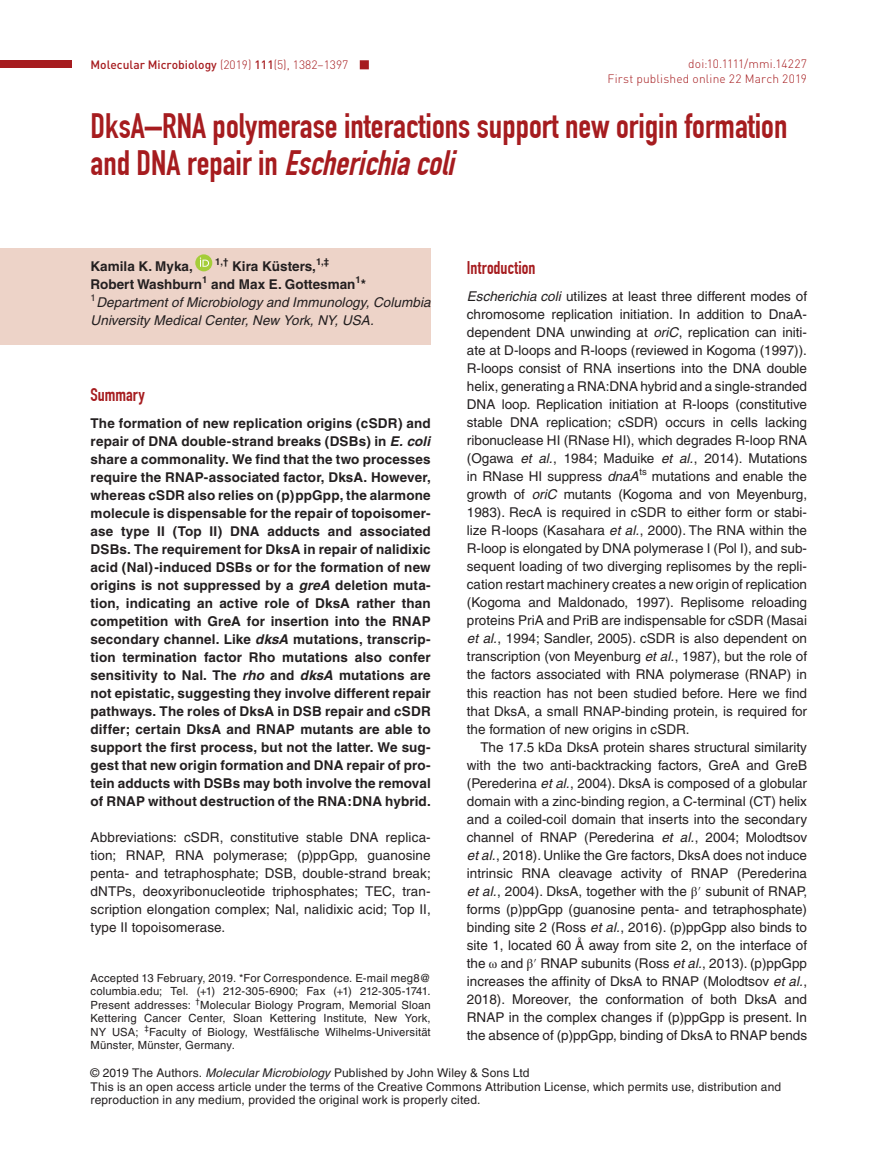
<style>
.page{position:relative;width:893px;height:1174px;background:#fff}
.page>*{position:absolute;margin:0;border:0;box-sizing:border-box;transform-origin:0 0}
.t1{font:700 34.5px/37.5px "DIN Condensed";color:#a61c1f}
.t2{font:700 18px "DIN Condensed";color:#a61c1f}
.t3{font:13.5px/18px "Helvetica";color:#231f20;text-align:justify}
.t4{font:700 13.5px/18px "Helvetica";color:#231f20;text-align:justify}
.t5{font:italic 13.5px/18px "Helvetica";letter-spacing:.005em;color:#231f20}
.t6{font:12px/13.5px "Helvetica";letter-spacing:.015em;color:#231f20}
.t7{font:300 12px/15px "DIN";letter-spacing:.015em;color:#a61c1f;text-align:right}
.t8{font:500 12px "DIN";color:#a61c1f}
.t9{font:11.25px/13.5px "Helvetica";letter-spacing:.015em;color:#231f20;text-align:justify}
.t10{font:700 9.45px "Helvetica";color:#231f20}
.t11{font:9.45px "Helvetica";color:#231f20}
.t12{font:7.8px "Helvetica";color:#231f20}
.s1{font-weight:300}
.s2{font-style:italic}
.s3{font-family:"STIX"}
</style>
<div class="page">
<div style="left:360px;top:60px;width:9px;height:9px;border:3px solid #a61c1f"></div>
<div style="left:0;top:60px;width:72px;height:8px;background:#a61c1f"></div>
<div style="left:0;top:248px;width:431px;height:44px;background:#edd3c8"></div>
<div style="left:0;top:268px;width:431px;height:77px;background:#edd3c8"></div>
<div style="left:195px;top:254px;width:17px;height:17px;background:#a5cd39;border-radius:50%"></div>
<svg style="left:200px;top:257px;width:9px;height:10px"></svg>
<p class="t8" style="left:91px;top:57px;width:279px">Molecular Microbiology <span class="s1">(2019)</span> 111<span class="s1">(5), 1382–1397</span> ■</p>
<p class="t7" style="left:607px;top:56px;width:201px">doi:10.1111/mmi.14227<br>First published online 22 March 2019</p>
<h1 class="t1" style="left:91px;top:107px;width:698px">DksA–RNA polymerase interactions support new origin formation a n d D N A r e p a i r i n <span class="s2">Escherichiacoli</span></h1>
<p class="t4" style="left:91px;top:257px;width:104px">Kamila K. Myka,</p>
<p class="t10" style="left:215px;top:256px;width:15px">1,†</p>
<p class="t4" style="left:232px;top:257px;width:85px">Kira Küsters,</p>
<p class="t10" style="left:316px;top:256px;width:15px">1,‡</p>
<p class="t4" style="left:91px;top:275px;width:277px">Robert Washburn<sup>1</sup> and Max E. Gottesman *</p>
<h2 class="t2" style="left:467px;top:257px;width:70px">Introduction</h2>
<p class="t3" style="left:467px;top:288px;width:342px"><span class="s2">Escherichia coli</span> utilizes at least three different modes of chromosome replication initiation. In addition to DnaA&shy;dependent DNA unwinding at <span class="s2">oriC</span>, replication can initi&shy;ate at D-loops and R-loops (reviewed in Kogoma (1997)).<br>R-loops consist of RNA insertions into the DNA double helix, generating a RNA:DNA hybrid and a single-stranded DNA loop. Replication initiation at R-loops (constitutive stable DNA replication; cSDR) occurs in cells lacking ribonuclease HI (RNase HI), which degrades R-loop RNA (Ogawa <span class="s2">et al.</span>, 1984; Maduike <span class="s2">et al.</span>, 2014). Mutations in RNase HI suppress <span class="s2">dnaA</span><sup>ts</sup> mutations and enable the growth of <span class="s2">oriC</span> mutants (Kogoma and von Meyenburg, 1983). RecA is required in cSDR to either form or stabi&shy;lize R<span class="s2">-</span>loops (Kasahara <span class="s2">et al.</span>, 2000). The RNA within the R-loop is elongated by DNA polymerase I (Pol I), and sub&shy;sequent loading of two diverging replisomes by the repli&shy;cation restart machinery creates a new origin of replication (Kogoma and Maldonado, 1997). Replisome reloading proteins PriA and PriB are indispensable for cSDR (Masai <span class="s2">et al.</span>, 1994; Sandler, 2005). cSDR is also dependent on transcription (von Meyenburg <span class="s2">et al.</span>, 1987), but the role of the factors associated with RNA polymerase (RNAP) in this reaction has not been studied before. Here we find that DksA, a small RNAP-binding protein, is required for the formation of new origins in cSDR.</p>
<p class="t3" style="left:467px;top:737px;width:342px;text-indent:14px">The 17.5 kDa DksA protein shares structural similarity with the two anti-backtracking factors, GreA and GreB (Perederina <span class="s2">et al.</span>, 2004). DksA is composed of a globular domain with a zinc-binding region, a C-terminal (CT) helix and a coiled-coil domain that inserts into the secondary channel of RNAP (Perederina <span class="s2">et al.</span>, 2004; Molodtsov <span class="s2">et al.</span>, 2018). Unlike the Gre factors, DksA does not induce intrinsic RNA cleavage activity of RNAP (Perederina <span class="s2">et al.</span>, 2004). DksA, together with the <span class="s3">β′</span> subunit of RNAP, forms (p)ppGpp (guanosine penta- and tetraphosphate) binding site 2 (Ross <span class="s2">et al.</span>, 2016). (p)ppGpp also binds to site 1, located 60 Å away from site 2, on the interface of the <span class="s3">ω</span> and <span class="s3">β′</span> RNAP subunits (Ross <span class="s2">et al.</span>, 2013). (p)ppGpp increases the affinity of DksA to RNAP (Molodtsov <span class="s2">et al.</span>, 2018). Moreover, the conformation of both DksA and RNAP in the complex changes if (p)ppGpp is present. In the absence of (p)ppGpp, binding of DksA to RNAP bends</p>
<p class="t6" style="left:91px;top:1066px;width:692px">© 2019 The Authors. <span class="s2">Molecular Microbiology</span> Published by John Wiley &amp; Sons Ltd<br>This is an open access article under the terms of the Creative Commons Attribution License, which permits use, distribution and reproduction in any medium, provided the original work is properly cited.</p>
<p class="t10" style="left:355px;top:274px;width:7px">1</p>
<p class="t11" style="left:91px;top:292px;width:7px">1</p>
<p class="t5" style="left:91px;top:294px;width:342px;text-indent:6px">Department of Microbiology and Immunology, Columbia<br>University Medical Center, New York, NY, USA.</p>
<h2 class="t2" style="left:91px;top:384px;width:56px">Summary</h2>
<p class="t4" style="left:91px;top:414px;width:342px">The formation of new replication origins (cSDR) and repair of DNA double-strand breaks (DSBs) in <span class="s2">E. coli </span>share a commonality. We find that the two processes require the RNAP-associated factor, DksA. However, whereas cSDR also relies on (p)ppGpp, the alarmone molecule is dispensable for the repair of topoisomer&shy;ase type II (Top II) DNA adducts and associated DSBs. The requirement for DksA in repair of nalidixic acid (Nal)-induced DSBs or for the formation of new origins is not suppressed by a <span class="s2">greA</span> deletion muta&shy;tion, indicating an active role of DksA rather than competition with GreA for insertion into the RNAP secondary channel. Like <span class="s2">dksA</span> mutations, transcrip&shy;tion termination factor Rho mutations also confer sensitivity to Nal. The <span class="s2">rho</span> and <span class="s2">dksA</span> mutations are not epistatic, suggesting they involve different repair pathways. The roles of DksA in DSB repair and cSDR differ; certain DksA and RNAP mutants are able to support the first process, but not the latter. We sug&shy;gest that new origin formation and DNA repair of pro&shy;tein adducts with DSBs may both involve the removal of RNAP without destruction of the RNA:DNA hybrid.</p>
<p class="t3" style="left:91px;top:828px;width:342px">Abbreviations: cSDR, constitutive stable DNA replica&shy;tion; RNAP, RNA polymerase; (p)ppGpp, guanosine penta- and tetraphosphate; DSB, double-strand break; dNTPs, deoxyribonucleotide triphosphates; TEC, tran&shy;scription elongation complex; Nal, nalidixic acid; Top II, type II topoisomerase.</p>
<p class="t9" style="left:91px;top:971px;width:342px">Accepted 13 February, 2019. *For Correspondence. E-mail meg8@ columbia.edu; Tel. (+1) 212-305-6900; Fax (+1) 212-305-1741.<br>Present addresses:</p>
<p class="t12" style="left:195px;top:996px;width:6px">†</p>
<p class="t9" style="left:91px;top:998px;width:342px;text-indent:110px">Molecular Biology Program, Memorial Sloan Kettering Cancer Center, Sloan Kettering Institute, New York, NY USA;</p>
<p class="t12" style="left:144px;top:1023px;width:6px">‡</p>
<p class="t9" style="left:91px;top:1025px;width:342px;text-indent:59px">Faculty of Biology, Westfälische Wilhelms-Universität<br>Münster, Münster, Germany.</p>
</div>
